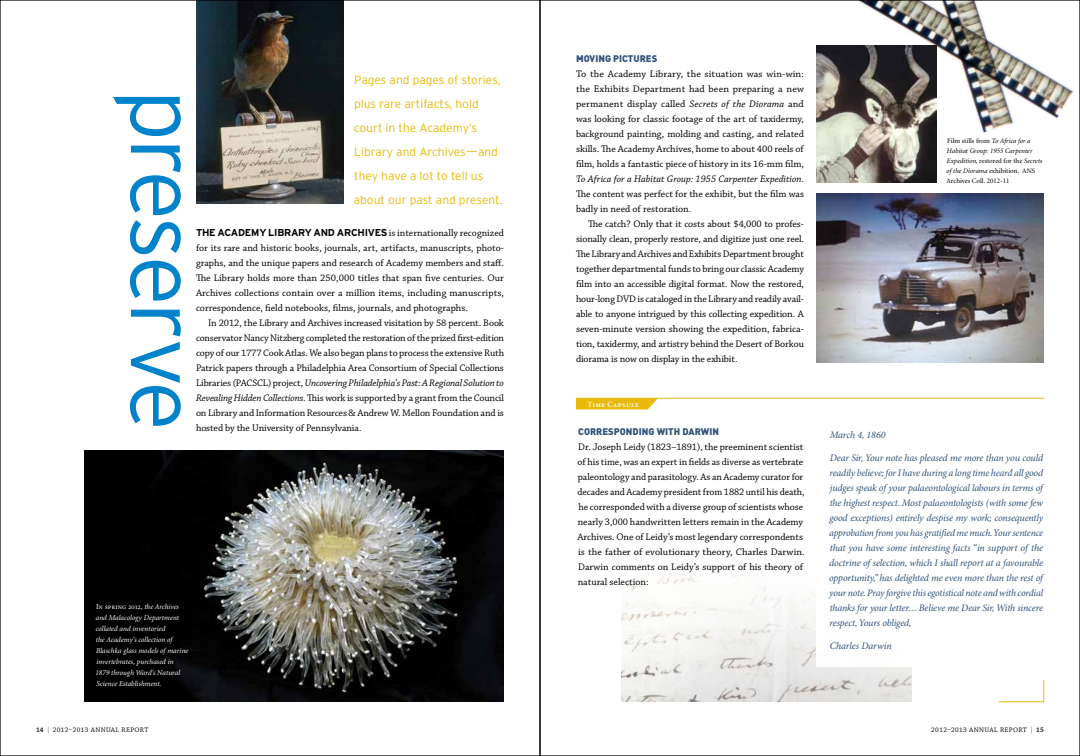
<style>
.page{position:relative;width:1080px;height:756px;background:#fff}
.page>*{position:absolute;margin:0;border:0;box-sizing:border-box;transform-origin:0 0}
.t1{font:300 93px "Interstate";letter-spacing:-.045em;color:#0083ca}
.t2{font:300 12px/24px "Interstate";color:#e8b909}
.t3{font:10px/15px "Chaparral Pro";color:#000;text-align:justify}
.t4{font:italic 10px/15px "Minion Pro";letter-spacing:-.015em;color:#31537a;text-align:justify}
.t5{font:700 10px "Interstate";letter-spacing:-.02em;color:#000}
.t6{font:900 9.5px "DIN";color:#31537a}
.t7{font:8px "Minion Semibold SC";letter-spacing:.05em;color:#fff}
.t8{font:italic 7.5px/11px "Minion";color:#fff}
.t9{font:7.5px "Minion Regular SC";color:#fff}
.t10{font:italic 7px/10px "Minion";color:#000}
.t11{font:7px "Chaparral Pro";letter-spacing:.05em;color:#000}
.s1{font-family:"Chaparral Pro";font-weight:400}
.s2{font-style:italic}
.s3{font-family:"Minion";font-style:italic}
.s4{font-style:normal}
.s5{font-weight:600}
</style>
<div class="page">
<img style="left:621px;top:551px;width:291px;height:151px">
<img style="left:858px;top:2px;width:215px;height:117px">
<img style="left:935px;top:2px;width:80px;height:131px">
<img style="left:816px;top:193px;width:228px;height:169px">
<img style="left:816px;top:46px;width:121px;height:137px">
<div style="left:816px;top:415px;width:228px;height:252px;background:#fff"></div>
<svg style="left:576px;top:399px;width:81px;height:11px"></svg>
<hr style="left:576px;top:398px;width:468px;height:1px;background:#e8b909">
<svg style="left:998px;top:680px;width:46px;height:22px"></svg>
<img style="left:84px;top:450px;width:420px;height:252px">
<img style="left:196px;top:2px;width:148px;height:202px">
<h1 class="t1" style="left:216px;top:89px;width:343px;rotate:90deg">preserve</h1>
<p class="t2" style="left:354px;top:68px;width:150px">Pages and pages of stories, plus rare artifacts, hold court in the Academy’s<br>Library and Archives—and they have a lot to tell us about our past and present.</p>
<p class="t5" style="left:196px;top:227px;width:310px">THE ACADEMY LIBRARY AND ARCHIVES <span class="s1">is internationally recognized</span></p>
<p class="t3" style="left:196px;top:241px;width:310px">for its rare and historic books, journals, art, artifacts, manuscripts, photo&shy;graphs, and the unique papers and research of Academy members and staff.<br>The Library holds more than 250,000 titles that span five centuries. Our Archives collections contain over a million items, including manuscripts, correspondence, field notebooks, films, journals, and photographs.</p>
<p class="t3" style="left:196px;top:316px;width:310px;text-indent:12px">In 2012, the Library and Archives increased visitation by 58 percent. Book conservator Nancy Nitzberg completed the restoration of the prized first-edition copy of our 1777 Cook Atlas. We also began plans to process the extensive Ruth Patrick papers through a Philadelphia Area Consortium of Special Collections Libraries (PACSCL) project, <span class="s2">Uncovering Philadelphia’s Past: A Regional Solution to Revealing Hidden Collections.</span> This work is supported by a grant from the Council on Library and Information Resources &amp; Andrew W. Mellon Foundation and is hosted by the University of Pennsylvania.</p>
<p class="t9" style="left:96px;top:603px;width:84px">In spring 2012, <span class="s3">the Archives</span></p>
<p class="t8" style="left:95px;top:612px;width:95px">and Malacology Department collated and inventoried<br>the Academy’s collection of<br>Blaschka glass models of marine invertebrates, purchased in<br>1879 through Ward’s Natural<br>Science Establishment.</p>
<p class="t6" style="left:576px;top:52px;width:83px">MOVING PICTURES</p>
<p class="t3" style="left:576px;top:67px;width:230px">To the Academy Library, the situation was win-win: the Exhibits Department had been preparing a new permanent display called <span class="s2">Secrets of the Diorama</span> and was looking for classic footage of the art of taxidermy, background painting, molding and casting, and related skills. The Academy Archives, home to about 400 reels of film, holds a fantastic piece of history in its 16-mm film, <span class="s2">To Africa for a Habitat Group: 1955 Carpenter Expedition</span>.<br>The content was perfect for the exhibit, but the film was badly in need of restoration.</p>
<p class="t3" style="left:576px;top:217px;width:230px;text-indent:12px">The catch? Only that it costs about $4,000 to profes&shy;sionally clean, properly restore, and digitize just one reel.<br>The Library and Archives and Exhibits Department brought together departmental funds to bring our classic Academy film into an accessible digital format. Now the restored, hour-long DVD is cataloged in the Library and readily avail&shy;able to anyone intrigued by this collecting expedition. A seven-minute version showing the expedition, fabrica&shy;tion, taxidermy, and artistry behind the Desert of Borkou diorama is now on display in the exhibit.</p>
<p class="t7" style="left:587px;top:400px;width:53px">Time Capsule</p>
<p class="t6" style="left:578px;top:425px;width:143px">CORRESPONDING WITH DARWIN</p>
<p class="t3" style="left:577px;top:440px;width:229px;text-align:left">Dr. Joseph Leidy (1823–1891), the preeminent scientist of his time, was an expert in fields as diverse as vertebrate paleontology and parasitology. As an Academy curator for decades and Academy president from 1882 until his death, he corresponded with a diverse group of scientists whose nearly 3,000 handwritten letters remain in the Academy Archives. One of Leidy’s most legendary correspondents is the father of evolutionary theory, Charles Darwin.<br>Darwin comments on Leidy’s support of his theory of natural selection:</p>
<p class="t10" style="left:946px;top:136px;width:97px"><span class="s4">Film stills from</span> To Africa for a<br>Habitat Group: 1955 Carpenter<br>Expedition, <span class="s4">restored for the</span> Secrets of the Diorama <span class="s4">exhibition. ANS<br>Archives Coll. 2012-11</span></p>
<p class="t4" style="left:830px;top:428px;width:57px">March 4, 1860</p>
<p class="t4" style="left:829px;top:451px;width:216px">Dear Sir, Your note has pleased me more than you could readily believe; for I have during a long time heard all good judges speak of your palaeontological labours in terms of the highest respect. Most palaeontologists (with some few good exceptions) entirely despise my work; consequently approbation from you has gratified me much. Your sentence that you have some interesting facts “in support of the doctrine of selection, which I shall report at a favourable opportunity,” has delighted me even more than the rest of your note. Pray forgive this egotistical note and with cordial thanks for your letter… Believe me Dear Sir, With sincere respect, Yours obliged,</p>
<p class="t4" style="left:830px;top:639px;width:64px">Charles Darwin</p>
<p class="t11" style="left:36px;top:726px;width:114px"><span class="s5">14 |</span> 2012–2013 ANNUAL REPORT</p>
<p class="t11" style="left:931px;top:726px;width:114px">2012–2013 ANNUAL REPORT <span class="s5">| 15</span></p>
</div>
